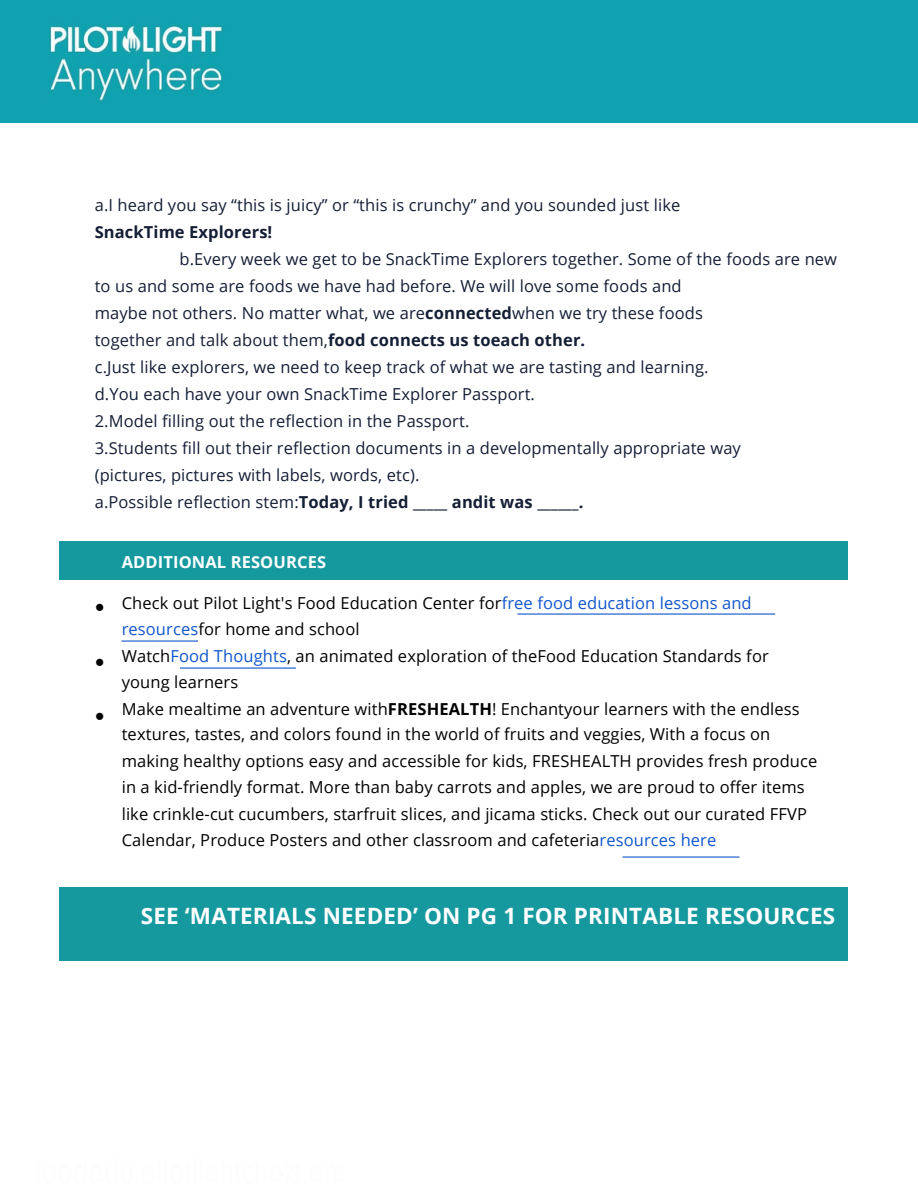
<style>
.page{position:relative;width:918px;height:1188px;background:#fff}
.page>*{position:absolute;margin:0;border:0;box-sizing:border-box;transform-origin:0 0}
.t1{font:700 22.5px "Open Sans";letter-spacing:.01em;color:#fff}
.t2{font:16.5px "Open Sans";letter-spacing:.005em;color:#000}
.t3{font:16.5px "Open Sans";letter-spacing:.005em;color:#141e35}
.t4{font:700 16.5px "Open Sans";letter-spacing:.005em;color:#141e35}
.t5{font:700 16.5px "Open Sans";letter-spacing:.005em;color:#fff}
.t6{font:16.5px "Arimo";color:#000}
.s1{font-weight:700}
.s2{font-weight:400}
.s3{color:#15c}
</style>
<div class="page">
<div style="left:0;top:0;width:918px;height:122px;background:#10a2b1"></div>
<hr style="left:122px;top:640px;width:76px;height:2px;background:#15c">
<hr style="left:180px;top:667px;width:116px;height:2px;background:#15c">
<div style="left:59px;top:542px;width:788px;height:38px;background:#16999e"></div>
<div style="left:59px;top:887px;width:788px;height:73px;background:#16999e"></div>
<hr style="left:518px;top:613px;width:257px;height:2px;background:#15c">
<hr style="left:622px;top:856px;width:117px;height:2px;background:#15c">
<p class="t3" style="left:95px;top:193px;width:587px">a.I heard you say “this is juicy” or “this is crunchy” and you sounded just like</p>
<p class="t4" style="left:95px;top:220px;width:179px">SnackTime Explorers!</p>
<p class="t3" style="left:180px;top:247px;width:659px">b.Every week we get to be SnackTime Explorers together. Some of the foods are new</p>
<p class="t3" style="left:95px;top:274px;width:588px">to us and some are foods we have had before. We will love some foods and</p>
<p class="t3" style="left:95px;top:301px;width:610px">maybe not others. No matter what, we are<span class="s1">connected</span>when we try these foods</p>
<p class="t4" style="left:95px;top:328px;width:492px"><span class="s2">together and talk about them,</span>food connects us toeach other.</p>
<p class="t3" style="left:95px;top:355px;width:615px">c.Just like explorers, we need to keep track of what we are tasting and learning.</p>
<p class="t3" style="left:95px;top:382px;width:442px">d.You each have your own SnackTime Explorer Passport.</p>
<p class="t3" style="left:95px;top:409px;width:376px">2.Model filling out the reflection in the Passport.</p>
<p class="t3" style="left:95px;top:436px;width:648px">3.Students fill out their reflection documents in a developmentally appropriate way</p>
<p class="t3" style="left:95px;top:463px;width:326px">(pictures, pictures with labels, words, etc).</p>
<p class="t4" style="left:95px;top:490px;width:490px"><span class="s2">a.Possible reflection stem:</span>Today, I tried _____ andit was ______.</p>
<p class="t6" style="left:95px;top:597px;width:11px">●</p>
<p class="t6" style="left:95px;top:652px;width:11px">●</p>
<p class="t6" style="left:95px;top:706px;width:11px">●</p>
<p class="t5" style="left:122px;top:551px;width:206px">ADDITIONAL RESOURCES</p>
<p class="t2" style="left:122px;top:591px;width:632px">Check out Pilot Light's Food Education Center for<span class="s3">free food education lessons and</span></p>
<p class="t2" style="left:122px;top:617px;width:239px"><span class="s3">resources</span>for home and school</p>
<p class="t2" style="left:122px;top:644px;width:649px">Watch<span class="s3">Food Thoughts</span>, an animated exploration of theFood Education Standards for</p>
<p class="t2" style="left:122px;top:670px;width:118px">young learners</p>
<p class="t2" style="left:122px;top:697px;width:680px">Make mealtime an adventure with<span class="s1">FRESHEALTH</span>! Enchantyour learners with the endless</p>
<p class="t2" style="left:122px;top:723px;width:650px">textures, tastes, and colors found in the world of fruits and veggies, With a focus on</p>
<p class="t2" style="left:122px;top:750px;width:697px">making healthy options easy and accessible for kids, FRESHEALTH provides fresh produce</p>
<p class="t2" style="left:122px;top:776px;width:684px">in a kid-friendly format. More than baby carrots and apples, we are proud to offer items</p>
<p class="t2" style="left:122px;top:803px;width:687px">like crinkle-cut cucumbers, starfruit slices, and jicama sticks. Check out our curated FFVP</p>
<p class="t2" style="left:122px;top:829px;width:596px">Calendar, Produce Posters and other classroom and cafeteria<span class="s3">resources here</span></p>
<p class="t1" style="left:141px;top:900px;width:696px">SEE ‘MATERIALS NEEDED’ ON PG 1 FOR PRINTABLE RESOURCES</p>
</div>
